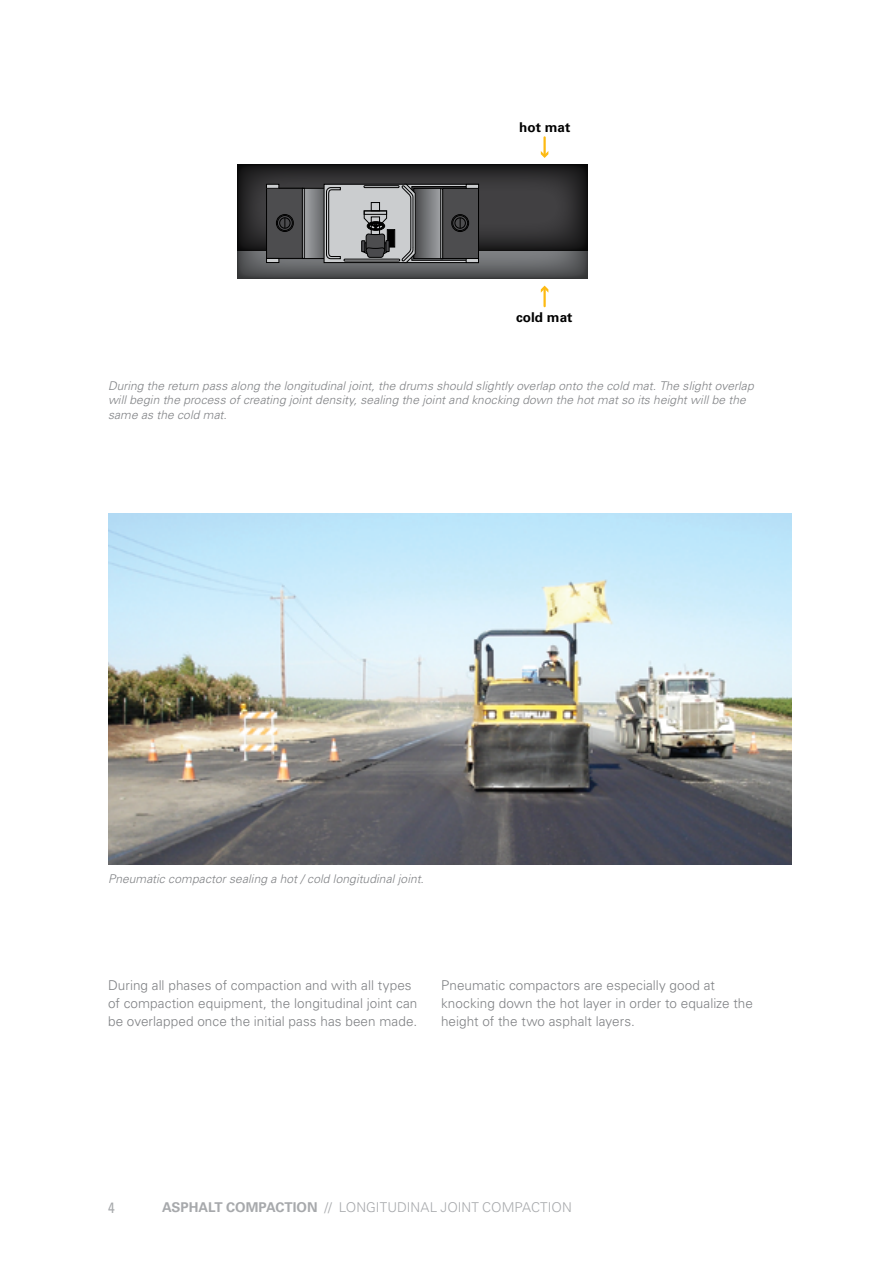
<style>
.page{position:relative;width:893px;height:1263px;background:#fff}
.page>*{position:absolute;margin:0;border:0;box-sizing:border-box;transform-origin:0 0}
.t1{font:700 17.85px "Univers LT Std";letter-spacing:-.025em;color:#000}
.t2{font:condensed 15px "Univers LT Std";color:#a7a9ac}
.t3{font:300 13.5px/18px "Univers LT Std";letter-spacing:.005em;color:#808285}
.t4{font:300 13.5px "Univers LT Std";color:#a7a9ac}
.t5{font:700 13.5px "Univers LT Std";color:#000}
.t6{font:italic 300 12px/14.4px "Univers LT Std";letter-spacing:.01em;color:#808285}
.s1{font-weight:700}
</style>
<div class="page">
<img style="left:108px;top:514px;width:683px;height:351px">
<svg style="left:237px;top:251px;width:351px;height:27px;background:#5d5f61"></svg>
<svg style="left:237px;top:165px;width:351px;height:86px;background:#2d2d2e"></svg>
<svg style="left:305px;top:190px;width:18px;height:67px"></svg>
<div style="left:267px;top:188px;width:35px;height:70px;background:#4d4d4f"></div>
<div style="left:266px;top:188px;width:37px;height:71px;border:1px solid #000"></div>
<hr style="left:266px;top:184px;width:13px;height:4px;background:#cbcdcf">
<div style="left:266px;top:184px;width:13px;height:5px;border:1px solid #000"></div>
<hr style="left:267px;top:258px;width:12px;height:4px;background:#cbcdcf">
<div style="left:266px;top:258px;width:13px;height:5px;border:1px solid #000"></div>
<svg style="left:276px;top:214px;width:17px;height:17px"></svg>
<div style="left:276px;top:214px;width:18px;height:18px;border:1px solid #000;border-radius:50%"></div>
<div style="left:277px;top:215px;width:16px;height:16px;border:1px solid #000;border-radius:50%"></div>
<div style="left:279px;top:217px;width:11px;height:12px;border:1px solid #000;border-radius:50%"></div>
<div style="left:302px;top:188px;width:3px;height:71px;border:1px solid #000"></div>
<svg style="left:323px;top:183px;width:156px;height:80px;background:#7a7c7d"></svg>
<hr style="left:543px;top:137px;width:3px;height:18px;background:#fdba12">
<svg style="left:541px;top:151px;width:7px;height:7px"></svg>
<hr style="left:543px;top:288px;width:3px;height:18px;background:#fdba12">
<svg style="left:541px;top:286px;width:7px;height:7px"></svg>
<h1 class="t1" style="left:513px;top:112px;width:66px">hot mat</h1>
<p class="t5" style="left:519px;top:119px;width:53px">hot mat</p>
<p class="t5" style="left:516px;top:310px;width:58px">cold mat</p>
<p class="t6" style="left:108px;top:379px;width:647px">During the return pass along the longitudinal joint, the drums should slightly overlap onto the cold mat. The slight overlap will begin the process of creating joint density, sealing the joint and knocking down the hot mat so its height will be the same as the cold mat.</p>
<p class="t6" style="left:108px;top:871px;width:317px">Pneumatic compactor sealing a hot / cold longitudinal joint.</p>
<p class="t3" style="left:108px;top:976px;width:311px">During all phases of compaction and with all types of compaction equipment, the longitudinal joint can be overlapped once the initial pass has been made.</p>
<p class="t3" style="left:441px;top:976px;width:313px">Pneumatic compactors are especially good at knocking down the hot layer in order to equalize the height of the two asphalt layers.</p>
<p class="t2" style="left:108px;top:1198px;width:8px">4</p>
<p class="t4" style="left:162px;top:1199px;width:411px"><span class="s1">ASPHALT COMPACTION</span> // LONGITUDINAL JOINT COMPACTION</p>
</div>
